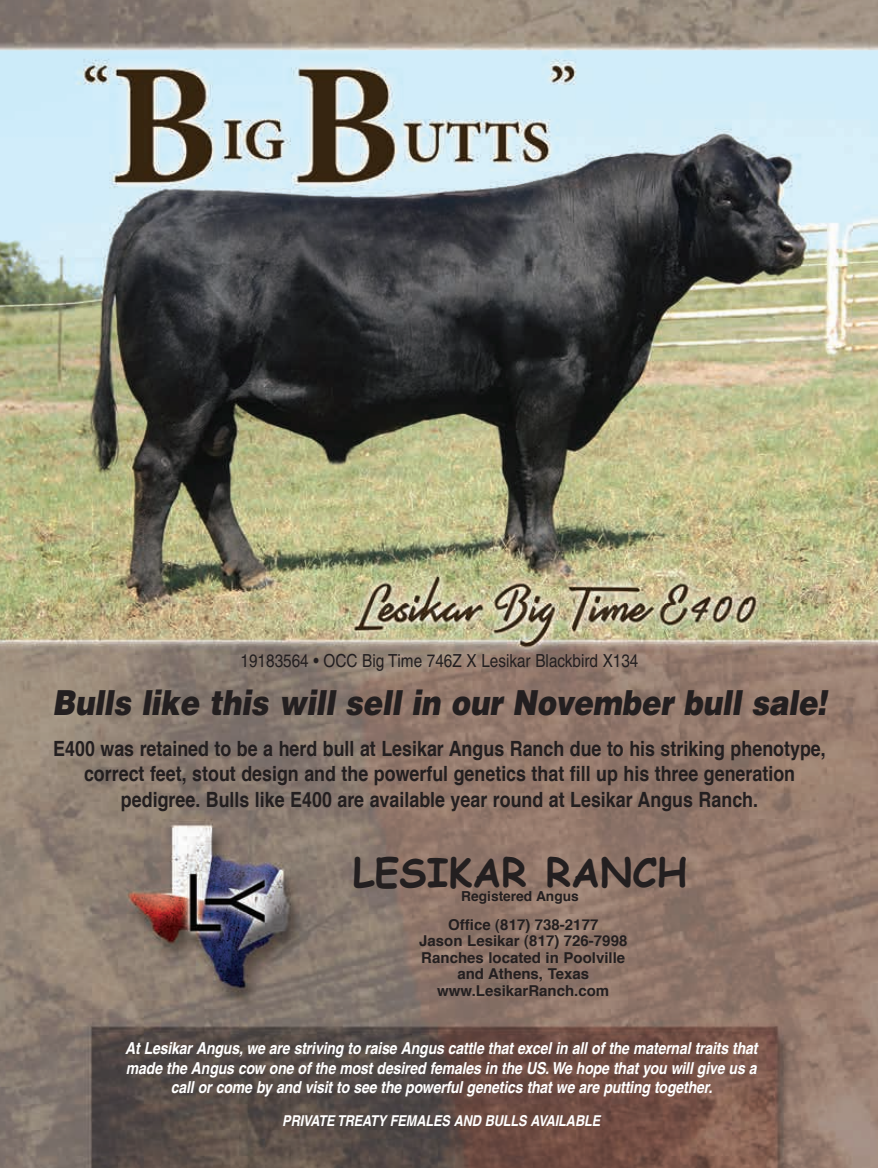
<style>
.page{position:relative;width:878px;height:1168px;background:#fff}
.page>*{position:absolute;margin:0;border:0;box-sizing:border-box;transform-origin:0 0}
.t1{font:700 39.6px "Comic Sans MS";color:#231f20}
.t2{font:italic 900 34.5px "Helvetica";letter-spacing:-.01em;color:#231f20;scale:.85 1}
.t3{font:700 21px/25.5px "Helvetica";color:#231f20;text-align:center;scale:.85 1}
.t4{font:18px "Helvetica";color:#231f20;scale:.85 1}
.t5{font:italic 700 16.5px/19.5px "Helvetica";letter-spacing:-.01em;color:#fff;text-align:center;scale:.85 1}
.t6{font:700 15px/16.5px "Helvetica";color:#231f20;text-align:center}
.t7{font:italic 700 15px "Helvetica";letter-spacing:-.01em;color:#fff;scale:.85 1}
.t8{font:700 13.8px "Helvetica";color:#231f20}
</style>
<div class="page">
<img style="left:0;top:0;width:878px;height:1168px">
<p class="t4" style="left:241px;top:650px;width:469px">19183564 • OCC Big Time 746Z X Lesikar Blackbird X134</p>
<p class="t2" style="left:52px;top:680px;width:912px">Bulls like this will sell in our November bull sale!</p>
<p class="t3" style="left:53px;top:737px;width:910px">E400 was retained to be a herd bull at Lesikar Angus Ranch due to his striking phenotype, correct feet, stout design and the powerful genetics that fill up his three generation pedigree. Bulls like E400 are available year round at Lesikar Angus Ranch.</p>
<p class="t1" style="left:353px;top:843px;width:336px">LESIKAR RANCH</p>
<p class="t8" style="left:461px;top:887px;width:119px">Registered Angus</p>
<p class="t6" style="left:419px;top:917px;width:210px">Office (817) 738-2177<br>Jason Lesikar (817) 726-7998<br>Ranches located in Poolville and Athens, Texas www.LesikarRanch.com</p>
<p class="t5" style="left:125px;top:1038px;width:745px">At Lesikar Angus, we are striving to raise Angus cattle that excel in all of the maternal traits that made the Angus cow one of the most desired females in the US. We hope that you will give us a call or come by and visit to see the powerful genetics that we are putting together.</p>
<p class="t7" style="left:282px;top:1112px;width:375px">PRIVATE TREATY FEMALES AND BULLS AVAILABLE</p>
</div>
